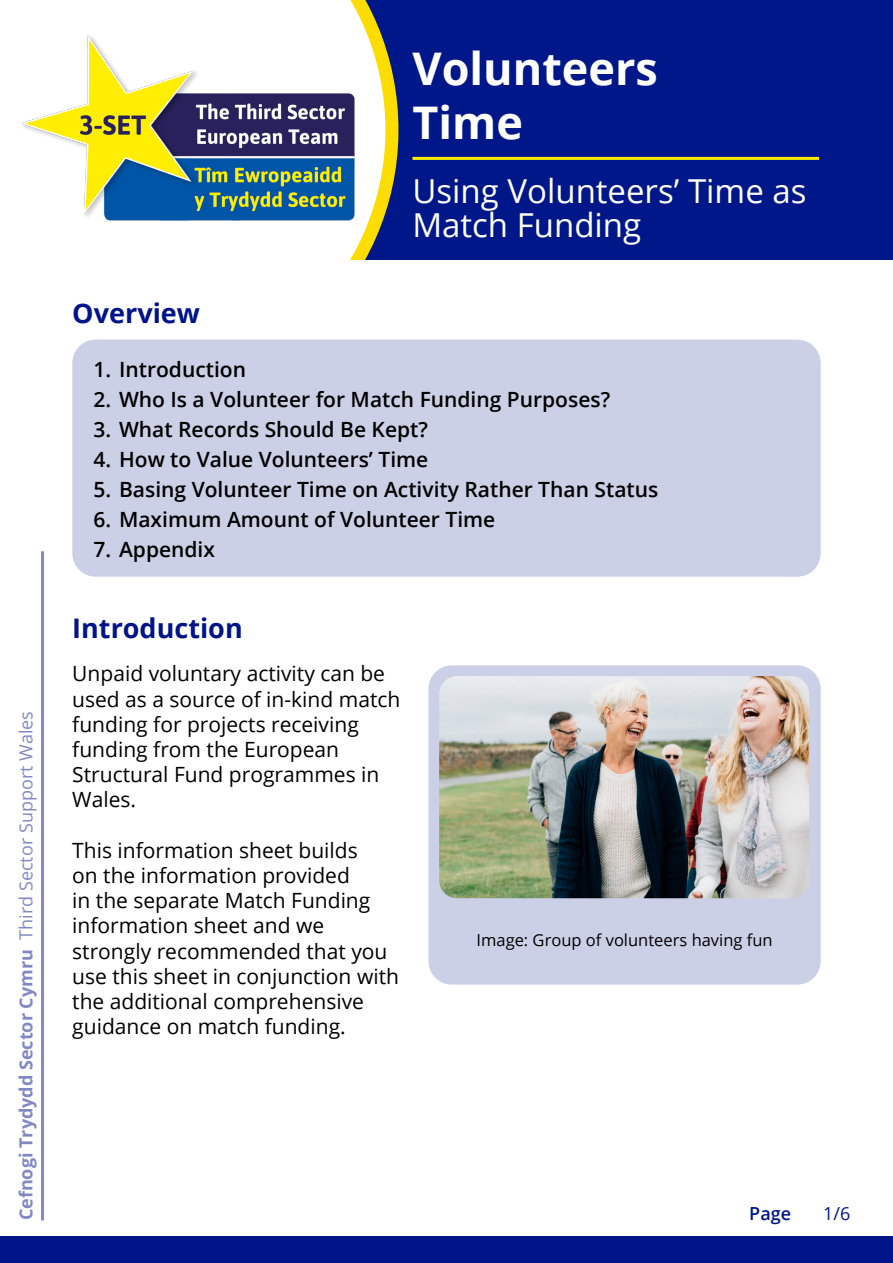
<style>
.page{position:relative;width:893px;height:1263px;background:#fff}
.page>*{position:absolute;margin:0;border:0;box-sizing:border-box;transform-origin:0 0}
.MainSectionHeading{font:700 45px "Open Sans";color:#fff}
.MainSubSectionHeadin{font:33px "Open Sans";color:#fff}
.SectionHeading-Blue{font:700 27px "Open Sans";color:#001489}
.Paragraph-Standard{font:21px/25.2px "Open Sans";color:#000}
.Paragraph-Overview{font:600 21px "Open Sans";color:#000}
.t1{font:700 18px "Open Sans";color:#8089c4}
.t2{font:600 18px "Open Sans";color:#001489}
.t3{font:18px "Open Sans";color:#001489}
.Paragraph-ImageCapti{font:16.5px "Open Sans";color:#000}
.s1{font-weight:400}
</style>
<div class="page">
<div style="left:0;top:0;width:893px;height:259px;background:#001789"></div>
<svg style="left:0;top:0;width:398px;height:259px;background:#e9e7db"></svg>
<hr style="left:41px;top:551px;width:3px;height:669px;background:#8089c4">
<div style="left:72px;top:340px;width:749px;height:237px;background:#ccd0e7;border-radius:23px"></div>
<div style="left:0;top:1236px;width:893px;height:27px;background:#001489"></div>
<div style="left:428px;top:665px;width:393px;height:319px;background:#ccd0e7;border-radius:23px"></div>
<img style="left:439px;top:676px;width:370px;height:222px">
<img style="left:20px;top:31px;width:342px;height:197px">
<hr style="left:412px;top:157px;width:407px;height:3px;background:#ffec00">
<p class="t1" style="left:13px;top:1220px;width:511px;rotate:-90deg">Cefnogi Trydydd Sector Cymru <span class="s1">Third Sector Support Wales</span></p>
<h1 class="MainSectionHeading" style="left:412px;top:37px;width:247px">Volunteers</h1>
<h1 class="MainSectionHeading" style="left:412px;top:91px;width:112px">Time</h1>
<h3 class="SectionHeading-Blue" style="left:72px;top:294px;width:129px">Overview</h3>
<h2 class="MainSubSectionHeadin" style="left:412px;top:168px;width:396px">Using Volunteers’ Time as</h2>
<h2 class="MainSubSectionHeadin" style="left:412px;top:202px;width:230px">Match Funding</h2>
<p class="Paragraph-Overview" style="left:94px;top:355px;width:154px">1. Introduction</p>
<p class="Paragraph-Overview" style="left:94px;top:385px;width:518px">2. Who Is a Volunteer for Match Funding Purposes?</p>
<p class="Paragraph-Overview" style="left:94px;top:415px;width:336px">3. What Records Should Be Kept?</p>
<p class="Paragraph-Overview" style="left:94px;top:445px;width:336px">4. How to Value Volunteers’ Time</p>
<p class="Paragraph-Overview" style="left:94px;top:475px;width:566px">5. Basing Volunteer Time on Activity Rather Than Status</p>
<p class="Paragraph-Overview" style="left:94px;top:505px;width:403px">6. Maximum Amount of Volunteer Time</p>
<p class="Paragraph-Overview" style="left:94px;top:535px;width:123px">7. Appendix</p>
<h3 class="SectionHeading-Blue" style="left:72px;top:609px;width:172px">Introduction</h3>
<p class="Paragraph-Standard" style="left:72px;top:661px;width:330px">Unpaid voluntary activity can be used as a source of in-kind match funding for projects receiving funding from the European<br>Structural Fund programmes in<br>Wales.</p>
<p class="Paragraph-Standard" style="left:72px;top:837px;width:328px">This information sheet builds<br>on the information provided<br>in the separate Match Funding information sheet and we strongly recommended that you use this sheet in conjunction with the additional comprehensive guidance on match funding.</p>
<p class="Paragraph-ImageCapti" style="left:477px;top:928px;width:298px">Image: Group of volunteers having fun</p>
<p class="t2" style="left:749px;top:1201px;width:43px">Page</p>
<p class="t3" style="left:823px;top:1201px;width:29px">1/6</p>
</div>
